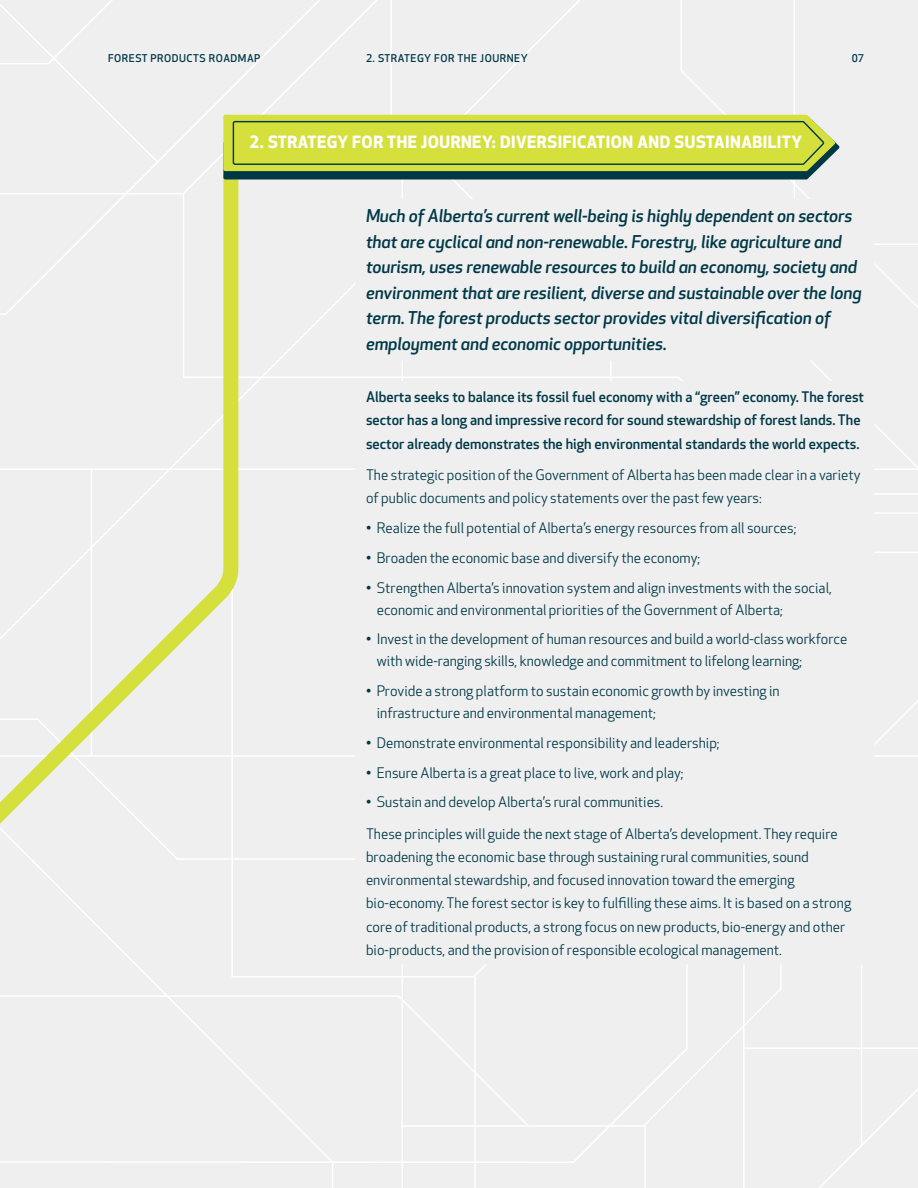
<style>
.page{position:relative;width:918px;height:1188px;background:#fff}
.page>*{position:absolute;margin:0;border:0;box-sizing:border-box;transform-origin:0 0}
.t1{font:italic 500 17.25px/25.5px "Apex New";letter-spacing:-.005em;color:#003846}
.t2{font:700 16.5px "Apex New";letter-spacing:.03em;color:#fff}
.t3{font:14.25px/23.2px "Apex New";color:#003846}
.t4{font:500 14.25px/23.2px "Apex New";color:#003846}
.t5{font:500 10.5px "Apex New";letter-spacing:.05em;color:#003846}
</style>
<div class="page">
<div style="left:160px;top:0;width:21px;height:159px;background:#efeff0"></div>
<div style="left:476px;top:515px;width:442px;height:673px;background:#efeff0"></div>
<div style="left:742px;top:551px;width:176px;height:637px;background:#efeff0"></div>
<div style="left:181px;top:0;width:737px;height:515px;background:#efeff0"></div>
<div style="left:246px;top:757px;width:442px;height:407px;background:#efeff0"></div>
<div style="left:0;top:0;width:160px;height:159px;background:#efeff0"></div>
<div style="left:334px;top:995px;width:197px;height:133px;background:#efeff0"></div>
<div style="left:0;top:826px;width:334px;height:362px;background:#efeff0"></div>
<div style="left:246px;top:513px;width:104px;height:242px;background:#efeff0"></div>
<div style="left:772px;top:700px;width:146px;height:488px;background:#efeff0"></div>
<div style="left:390px;top:0;width:528px;height:246px;background:#efeff0"></div>
<svg style="left:0;top:159px;width:246px;height:767px"></svg>
<div style="left:350px;top:194px;width:530px;height:172px;background:#efeff0"></div>
<div style="left:350px;top:376px;width:530px;height:594px;background:#efeff0"></div>
<svg style="left:223px;top:115px;width:616px;height:64px;background:#b2c443"></svg>
<p class="t5" style="left:108px;top:51px;width:154px">forest products roadmap</p>
<p class="t5" style="left:366px;top:51px;width:26px">2. Strat</p>
<p class="t5" style="left:411px;top:51px;width:119px">egy for the journey</p>
<p class="t5" style="left:852px;top:51px;width:14px">07</p>
<p class="t2" style="left:249px;top:130px;width:40px">2. STRATEGY</p>
<p class="t2" style="left:352px;top:130px;width:12px">FOR</p>
<p class="t2" style="left:387px;top:130px;width:53px">THE JOURNEY</p>
<p class="t2" style="left:492px;top:130px;width:29px">: DIVERSIFICATION</p>
<p class="t2" style="left:638px;top:130px;width:12px">AND</p>
<p class="t2" style="left:675px;top:130px;width:21px">SUSTAINABILITY</p>
<p class="t1" style="left:366px;top:203px;width:497px">Much of Alberta’s current well-being is highly dependent on sectors that are cyclical and non-renewable. Forestry, like agriculture and tourism, uses renewable resources to build an economy, society and environment that are resilient, diverse and sustainable over the long term. The forest products sector provides vital diversification of employment and economic opportunities.</p>
<p class="t4" style="left:366px;top:385px;width:500px">Alberta seeks to balance its fossil fuel economy with a “green” economy. The forest sector has a long and impressive record for sound stewardship of forest lands. The sector already demonstrates the high environmental standards the world expects.</p>
<p class="t3" style="left:366px;top:463px;width:496px">The strategic position of the Government of Alberta has been made clear in a variety of public documents and policy statements over the past few years:</p>
<p class="t3" style="left:366px;top:516px;width:432px">• Realize the full potential of Alberta’s energy resources from all sources;</p>
<p class="t3" style="left:366px;top:546px;width:336px">• Broaden the economic base and diversify the economy;</p>
<p class="t3" style="left:377px;top:577px;width:457px;line-height:21.8px;text-indent:-11px">• Strengthen Alberta’s innovation system and align investments with the social, economic and environmental priorities of the Government of Alberta;</p>
<p class="t3" style="left:377px;top:628px;width:472px;line-height:21.8px;text-indent:-11px">• Invest in the development of human resources and build a world-class workforce with wide-ranging skills, knowledge and commitment to lifelong learning;</p>
<p class="t3" style="left:377px;top:680px;width:404px;line-height:21.8px;text-indent:-11px">• Provide a strong platform to sustain economic growth by investing in infrastructure and environmental management;</p>
<p class="t3" style="left:366px;top:731px;width:355px">• Demonstrate environmental responsibility and leadership;</p>
<p class="t3" style="left:366px;top:761px;width:319px">• Ensure Alberta is a great place to live, work and play;</p>
<p class="t3" style="left:366px;top:791px;width:299px">• Sustain and develop Alberta’s rural communities.</p>
<p class="t3" style="left:366px;top:822px;width:487px">These principles will guide the next stage of Alberta’s development. They require broadening the economic base through sustaining rural communities, sound environmental stewardship, and focused innovation toward the emerging bio-economy. The forest sector is key to fulfilling these aims. It is based on a strong core of traditional products, a strong focus on new products, bio-energy and other bio-products, and the provision of responsible ecological management.</p>
</div>
